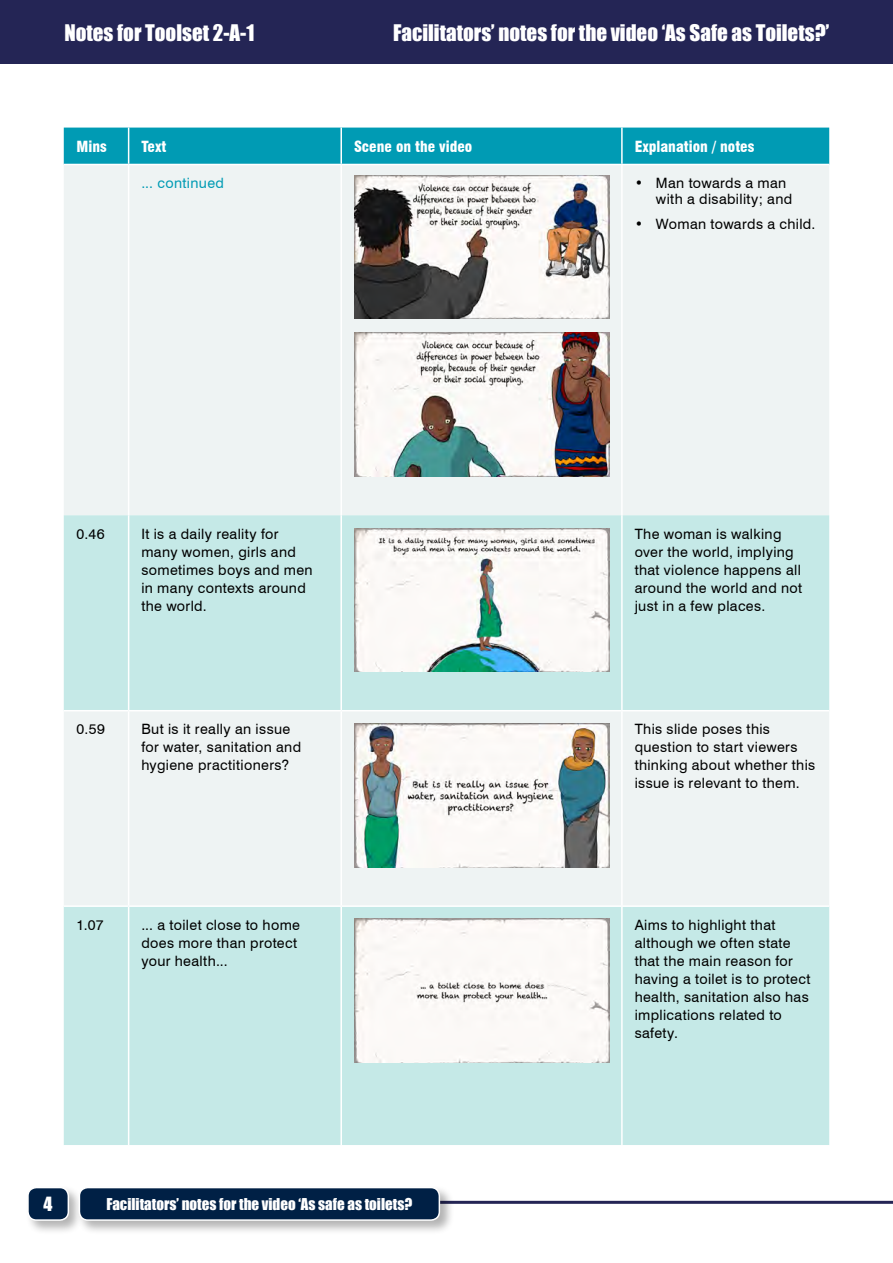
<style>
.page{position:relative;width:893px;height:1263px;background:#fff}
.page>*{position:absolute;margin:0;border:0;box-sizing:border-box;transform-origin:0 0}
.t1{font:21px "Impact";color:#fff}
.t2{font:18px "Impact";color:#fff}
.t3{font:15px "Impact";color:#fff}
.t4{font:900 condensed 15px "Swiss 721 BT";color:#fff}
.t5{font:14.25px/18px "Swiss 721 BT";letter-spacing:.025em;color:#000}
.t6{font:14.25px "Swiss 721 BT";letter-spacing:.025em;color:#009bb4}
</style>
<div class="page">
<div style="left:0;top:0;width:893px;height:64px;background:#242555"></div>
<hr style="left:170px;top:1201px;width:723px;height:3px;background:#242555">
<div style="left:25px;top:1185px;width:58px;height:50px;background:#000;opacity:.3"></div>
<div style="left:28px;top:1187px;width:40px;height:33px;background:#002045;border-radius:9px"></div>
<div style="left:27px;top:1187px;width:42px;height:34px;border:2px solid #fff;border-radius:9px"></div>
<div style="left:76px;top:1185px;width:378px;height:50px;background:#000;opacity:.3"></div>
<div style="left:79px;top:1187px;width:360px;height:33px;background:#002045;border-radius:9px"></div>
<div style="left:79px;top:1187px;width:361px;height:34px;border:2px solid #fff;border-radius:9px"></div>
<div style="left:64px;top:128px;width:765px;height:36px;background:#009bb4"></div>
<div style="left:64px;top:165px;width:765px;height:350px;background:#eef3f3"></div>
<svg style="left:64px;top:515px;width:765px;height:630px;background:#d1ebea"></svg>
<hr style="left:128px;top:128px;width:1px;height:36px;background:#fff">
<hr style="left:340px;top:128px;width:2px;height:36px;background:#fff">
<hr style="left:621px;top:128px;width:2px;height:36px;background:#fff">
<hr style="left:128px;top:165px;width:1px;height:350px;background:#fff">
<hr style="left:340px;top:165px;width:2px;height:350px;background:#fff">
<hr style="left:621px;top:165px;width:2px;height:350px;background:#fff">
<hr style="left:128px;top:515px;width:1px;height:195px;background:#fff">
<hr style="left:340px;top:515px;width:2px;height:195px;background:#fff">
<hr style="left:621px;top:515px;width:2px;height:195px;background:#fff">
<hr style="left:64px;top:710px;width:65px;height:1px;background:#fff">
<hr style="left:129px;top:710px;width:212px;height:1px;background:#fff">
<hr style="left:128px;top:711px;width:1px;height:194px;background:#fff">
<hr style="left:341px;top:710px;width:281px;height:1px;background:#fff">
<hr style="left:340px;top:711px;width:2px;height:194px;background:#fff">
<hr style="left:622px;top:710px;width:207px;height:1px;background:#fff">
<hr style="left:621px;top:711px;width:2px;height:194px;background:#fff">
<hr style="left:64px;top:905px;width:65px;height:2px;background:#fff">
<hr style="left:129px;top:905px;width:212px;height:2px;background:#fff">
<hr style="left:128px;top:907px;width:1px;height:238px;background:#fff">
<hr style="left:341px;top:905px;width:281px;height:2px;background:#fff">
<hr style="left:340px;top:907px;width:2px;height:238px;background:#fff">
<hr style="left:622px;top:905px;width:207px;height:2px;background:#fff">
<hr style="left:621px;top:907px;width:2px;height:238px;background:#fff">
<img style="left:354px;top:175px;width:255px;height:144px">
<img style="left:354px;top:333px;width:255px;height:143px">
<img style="left:354px;top:528px;width:255px;height:144px">
<img style="left:354px;top:723px;width:255px;height:144px">
<img style="left:354px;top:919px;width:255px;height:143px">
<h1 class="t1" style="left:64px;top:17px;width:192px">Notes for Toolset 2-A-1</h1>
<h1 class="t1" style="left:393px;top:17px;width:438px">Facilitators’ notes for the video ‘As Safe as Toilets?’</h1>
<p class="t4" style="left:77px;top:137px;width:32px">Mins</p>
<p class="t4" style="left:141px;top:137px;width:26px">Text</p>
<p class="t4" style="left:354px;top:137px;width:120px">Scene on the video</p>
<p class="t4" style="left:635px;top:137px;width:121px">Explanation / notes</p>
<p class="t6" style="left:141px;top:174px;width:84px">... continued</p>
<p class="t5" style="left:656px;top:175px;width:138px;line-height:15.8px;text-indent:-21px">• Man towards a man with a disability; and</p>
<p class="t5" style="left:635px;top:214px;width:182px">• Woman towards a child.</p>
<p class="t5" style="left:77px;top:525px;width:30px">0.46</p>
<p class="t5" style="left:141px;top:525px;width:173px">It is a daily reality for many women, girls and sometimes boys and men in many contexts around the world.</p>
<p class="t5" style="left:635px;top:525px;width:169px">The woman is walking over the world, implying that violence happens all around the world and not just in a few places.</p>
<p class="t5" style="left:77px;top:720px;width:30px">0.59</p>
<p class="t5" style="left:141px;top:720px;width:161px">But is it really an issue for water, sanitation and hygiene practitioners?</p>
<p class="t5" style="left:635px;top:720px;width:182px">This slide poses this question to start viewers thinking about whether this issue is relevant to them.</p>
<p class="t5" style="left:77px;top:915px;width:29px">1.07</p>
<p class="t5" style="left:141px;top:915px;width:160px">... a toilet close to home does more than protect your health...</p>
<p class="t5" style="left:635px;top:915px;width:177px">Aims to highlight that although we often state that the main reason for having a toilet is to protect health, sanitation also has implications related to safety.</p>
<p class="t2" style="left:44px;top:1190px;width:10px">4</p>
<p class="t3" style="left:106px;top:1192px;width:307px">Facilitators’ notes for the video ‘As safe as toilets?</p>
</div>
